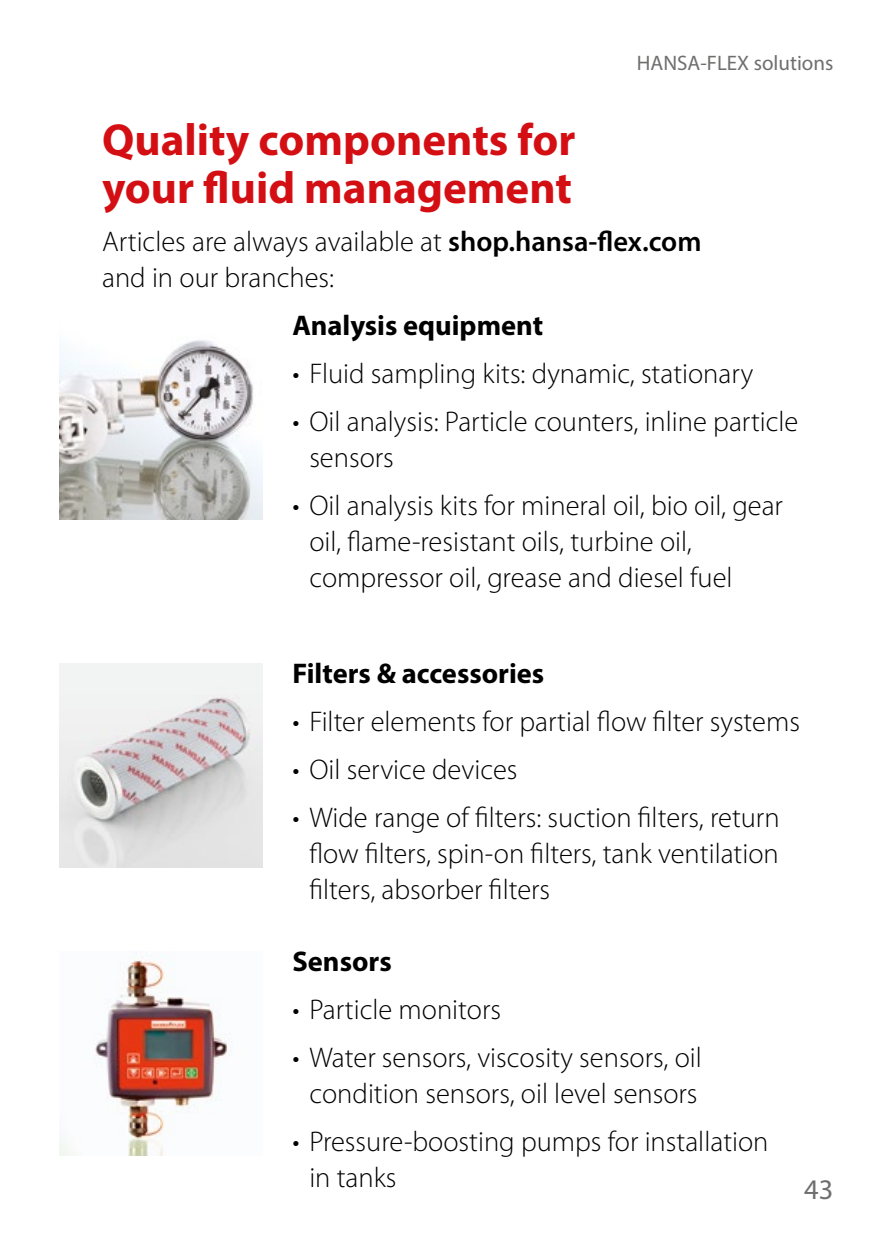
<style>
.page{position:relative;width:893px;height:1259px;background:#fff}
.page>*{position:absolute;margin:0;border:0;box-sizing:border-box;transform-origin:0 0}
.t1{font:700 45px/48px "Myriad Pro";color:#d40f14}
.t2{font:300 28.5px/36px "Myriad Pro";color:#000}
.t3{font:700 28.5px "Myriad Pro";color:#000}
.t4{font:28.5px "Myriad Pro";color:#6f6f6e}
.t5{font:21px "Myriad Pro";color:#6f6f6e}
.s1{font-weight:600}
</style>
<div class="page">
<img style="left:60px;top:664px;width:203px;height:203px">
<img style="left:60px;top:340px;width:203px;height:179px">
<img style="left:60px;top:952px;width:172px;height:203px">
<h1 class="t1" style="left:102px;top:114px;width:475px">Quality components for your fluid management</h1>
<p class="t5" style="left:637px;top:50px;width:198px">HANSA-FLEX solutions</p>
<p class="t2" style="left:102px;top:223px;width:601px">Articles are always available at <span class="s1">shop.hansa-flex.com </span>and in our branches:</p>
<p class="t3" style="left:292px;top:307px;width:252px">Analysis equipment</p>
<p class="t2" style="left:292px;top:355px;width:462px">• Fluid sampling kits: dynamic, stationary</p>
<p class="t2" style="left:309px;top:403px;width:491px;text-indent:-17px">• Oil analysis: Particle counters, inline particle sensors</p>
<p class="t2" style="left:309px;top:487px;width:475px;text-indent:-17px">• Oil analysis kits for mineral oil, bio oil, gear oil, flame-resistant oils, turbine oil, compressor oil, grease and diesel fuel</p>
<p class="t3" style="left:292px;top:655px;width:253px">Filters &amp; accessories</p>
<p class="t2" style="left:292px;top:703px;width:509px">• Filter elements for partial flow filter systems</p>
<p class="t2" style="left:292px;top:751px;width:227px">• Oil service devices</p>
<p class="t2" style="left:309px;top:799px;width:472px;text-align:justify;text-indent:-17px">• Wide range of filters: suction filters, return flow filters, spin-on filters, tank ventilation filters, absorber filters</p>
<p class="t3" style="left:292px;top:943px;width:101px">Sensors</p>
<p class="t2" style="left:292px;top:991px;width:210px">• Particle monitors</p>
<p class="t2" style="left:292px;top:1039px;width:411px;text-align:center">• Water sensors, viscosity sensors, oil condition sensors, oil level sensors</p>
<p class="t2" style="left:309px;top:1123px;width:461px;text-indent:-17px">• Pressure-boosting pumps for installation in tanks</p>
<p class="t4" style="left:804px;top:1172px;width:31px">43</p>
</div>
